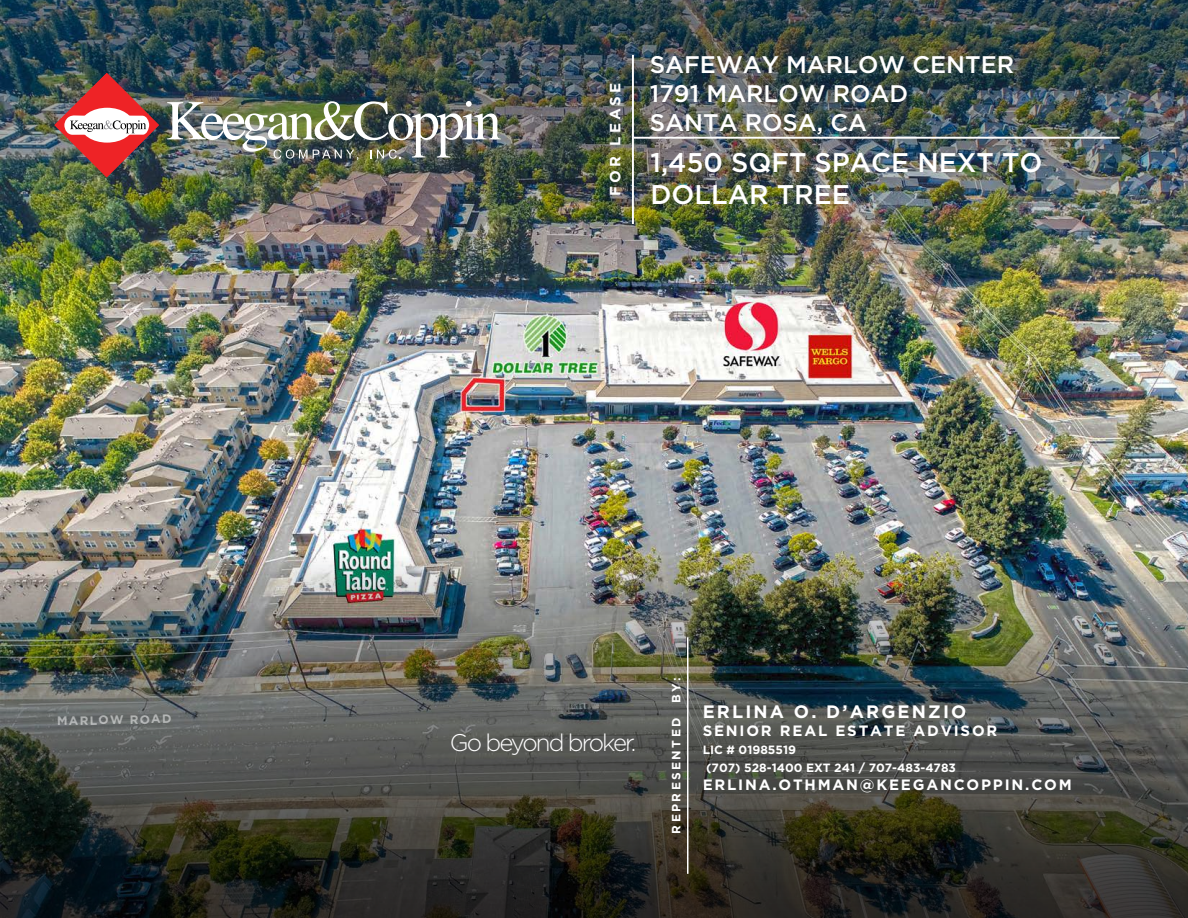
<style>
.page{position:relative;width:1188px;height:918px;background:#fff}
.page>*{position:absolute;margin:0;border:0;box-sizing:border-box;transform-origin:0 0}
.cover_pg_title{font:500 27px/32.4px "Gotham";color:#fff}
.t1{font:500 24px/28.8px "Gotham";color:#fff}
.t2{font:300 24px "Gotham";letter-spacing:-.08em;color:#fff}
.cover_footer_-_agent{font:700 18px "Gotham";letter-spacing:.12em;color:#fff}
.cover_footer_-_agent_email{font:700 15px "Gotham";letter-spacing:.12em;color:#fff}
.cover_footer_-_agent-2{font:700 15px "Gotham";letter-spacing:.12em;color:#fff}
.cover_footer_-_agent_email-2{font:700 15px "Gotham";letter-spacing:.2em;color:#fff}
.t3{font:700 12.15px "Gotham";color:#fff}
.cover_footer_-_lic{font:700 12px "Gotham";color:#fff}
.cover_footer_-_lic-2{font:700 12px "Gotham";letter-spacing:.2em;color:#fff}
</style>
<div class="page">
<img style="left:0;top:303px;width:1188px;height:253px">
<img style="left:0;top:556px;width:1188px;height:362px">
<img style="left:0;top:0;width:1188px;height:303px">
<img style="left:54px;top:73px;width:105px;height:104px">
<img style="left:167px;top:101px;width:334px;height:59px">
<hr style="left:687px;top:637px;width:1px;height:237px;background:#fff">
<hr style="left:634px;top:137px;width:486px;height:2px;background:#fff">
<hr style="left:632px;top:55px;width:2px;height:169px;background:#fff">
<p class="t3" style="left:57px;top:714px;width:116px;rotate:-1deg">MARLOW ROAD</p>
<p class="cover_footer_-_agent_email-2" style="left:606px;top:196px;width:114px;rotate:-90deg">FOR LEASE</p>
<p class="t1" style="left:650px;top:50px;width:366px">SAFEWAY MARLOW CENTER<br>1791 MARLOW ROAD</p>
<p class="t1" style="left:650px;top:107px;width:219px">SANTA ROSA, CA</p>
<p class="cover_pg_title" style="left:650px;top:145px;width:394px">1,450 SQFT SPACE NEXT TO<br>DOLLAR TREE</p>
<p class="t2" style="left:450px;top:729px;width:188px">Go beyond broker.</p>
<p class="cover_footer_-_lic-2" style="left:669px;top:834px;width:157px;rotate:-90deg">REPRESENTED BY:</p>
<p class="cover_footer_-_agent" style="left:703px;top:701px;width:265px">ERLINA O. D’ARGENZIO</p>
<p class="cover_footer_-_agent-2" style="left:703px;top:722px;width:296px">SENIOR REAL ESTATE ADVISOR</p>
<p class="cover_footer_-_lic" style="left:703px;top:743px;width:95px">LIC # 01985519</p>
<p class="cover_footer_-_lic" style="left:706px;top:761px;width:251px">(707) 528-1400 EXT 241 / 707-483-4783</p>
<p class="cover_footer_-_agent_email" style="left:703px;top:776px;width:371px">ERLINA.OTHMAN@KEEGANCOPPIN.COM</p>
</div>
